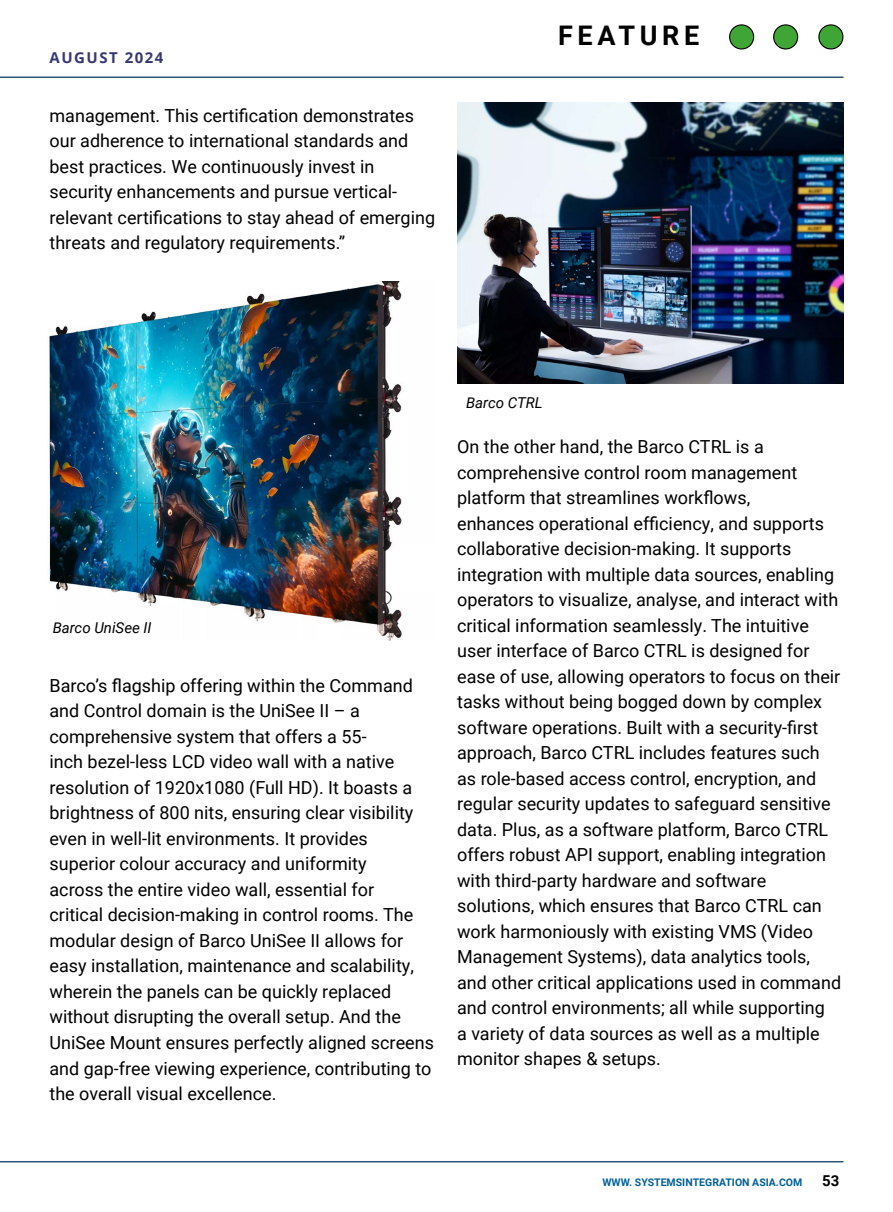
<style>
.page{position:relative;width:893px;height:1212px;background:#fff}
.page>*{position:absolute;margin:0;border:0;box-sizing:border-box;transform-origin:0 0}
.t1{font:700 27px "Roboto";letter-spacing:.17em;color:#000}
.t2{font:18px/25.5px "Roboto";color:#000}
.t3{font:italic 15px "Roboto";color:#000}
.t4{font:700 15px "Open Sans";letter-spacing:.1em;color:#373872}
.t5{font:700 15px "Roboto";color:#000}
.t6{font:700 10.5px "Roboto";color:#00609c}
</style>
<div class="page">
<hr style="left:0;top:1161px;width:843px;height:1px;background:#2f5478">
<hr style="left:0;top:76px;width:843px;height:2px;background:#2f5478">
<img style="left:49px;top:281px;width:353px;height:360px">
<img style="left:457px;top:103px;width:386px;height:280px">
<div style="left:730px;top:25px;width:24px;height:24px;background:#3fa535;border-radius:50%"></div>
<div style="left:729px;top:24px;width:25px;height:26px;border:1px solid #000;border-radius:50%"></div>
<div style="left:774px;top:25px;width:24px;height:24px;background:#3fa535;border-radius:50%"></div>
<div style="left:773px;top:24px;width:25px;height:26px;border:1px solid #000;border-radius:50%"></div>
<div style="left:819px;top:25px;width:24px;height:24px;background:#3fa535;border-radius:50%"></div>
<div style="left:818px;top:24px;width:25px;height:26px;border:1px solid #000;border-radius:50%"></div>
<p class="t4" style="left:50px;top:47px;width:115px">AUGUST 2024</p>
<p class="t2" style="left:50px;top:102px;width:387px">management. This certification demonstrates our adherence to international standards and best practices. We continuously invest in security enhancements and pursue vertical&shy;relevant certifications to stay ahead of emerging threats and regulatory requirements.”</p>
<h1 class="t1" style="left:558px;top:17px;width:143px">FEATURE</h1>
<p class="t3" style="left:53px;top:617px;width:100px">Barco UniSee II</p>
<p class="t2" style="left:50px;top:672px;width:386px">Barco’s flagship offering within the Command and Control domain is the UniSee II – a comprehensive system that offers a 55-<br>inch bezel-less LCD video wall with a native resolution of 1920x1080 (Full HD). It boasts a brightness of 800 nits, ensuring clear visibility even in well-lit environments. It provides superior colour accuracy and uniformity<br>across the entire video wall, essential for<br>critical decision-making in control rooms. The modular design of Barco UniSee II allows for easy installation, maintenance and scalability, wherein the panels can be quickly replaced without disrupting the overall setup. And the UniSee Mount ensures perfectly aligned screens and gap-free viewing experience, contributing to the overall visual excellence.</p>
<p class="t3" style="left:466px;top:392px;width:78px">Barco CTRL</p>
<p class="t2" style="left:457px;top:433px;width:386px">On the other hand, the Barco CTRL is a comprehensive control room management platform that streamlines workflows,<br>enhances operational efficiency, and supports collaborative decision-making. It supports integration with multiple data sources, enabling operators to visualize, analyse, and interact with critical information seamlessly. The intuitive user interface of Barco CTRL is designed for ease of use, allowing operators to focus on their tasks without being bogged down by complex software operations. Built with a security-first approach, Barco CTRL includes features such as role-based access control, encryption, and regular security updates to safeguard sensitive data. Plus, as a software platform, Barco CTRL offers robust API support, enabling integration with third-party hardware and software solutions, which ensures that Barco CTRL can work harmoniously with existing VMS (Video Management Systems), data analytics tools, and other critical applications used in command and control environments; all while supporting<br>a variety of data sources as well as a multiple monitor shapes &amp; setups.</p>
<p class="t6" style="left:602px;top:1175px;width:201px">WWW. SYSTEMSINTEGRATION ASIA.COM</p>
<p class="t5" style="left:822px;top:1170px;width:19px">53</p>
</div>
